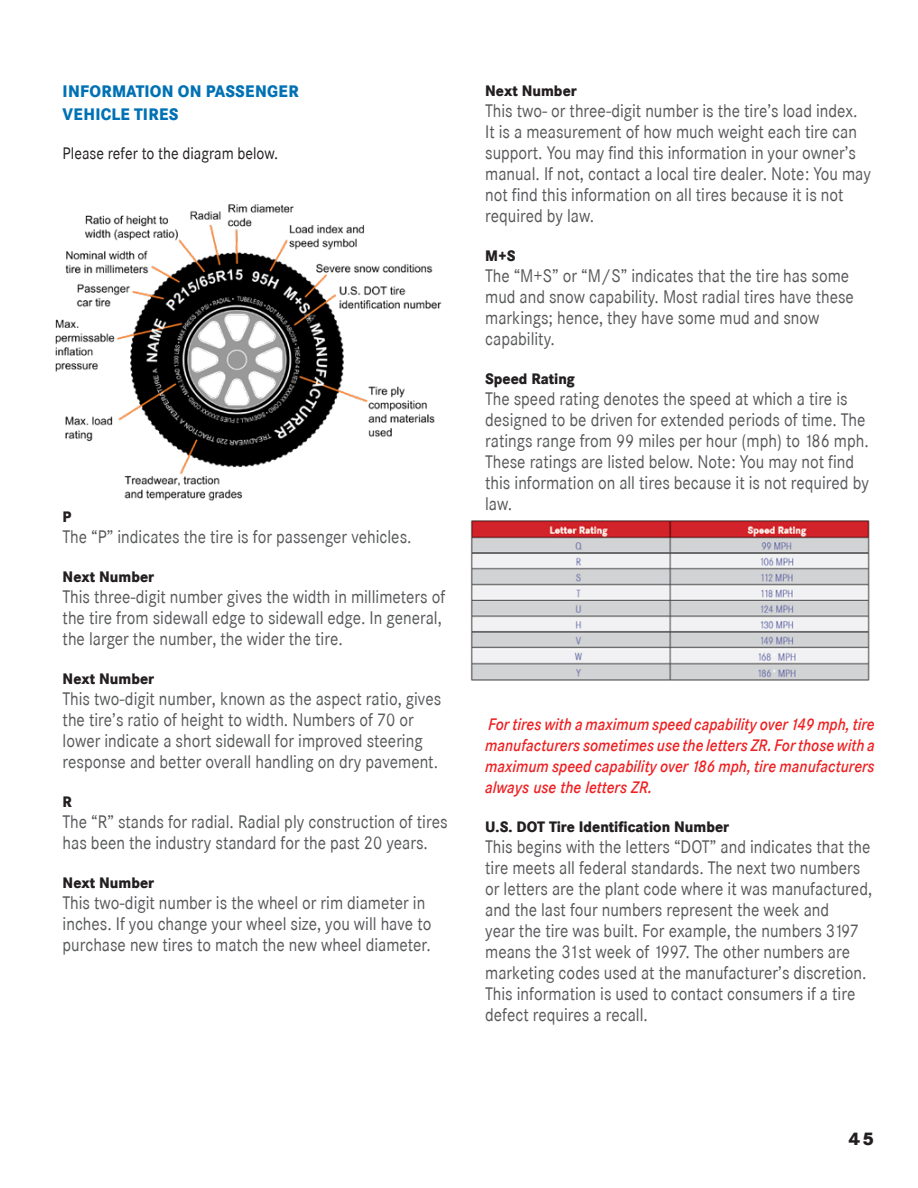
<style>
.page{position:relative;width:918px;height:1188px;background:#fff}
.page>*{position:absolute;margin:0;border:0;box-sizing:border-box;transform-origin:0 0}
.Indented_H2{font:18px/21px "Corporate SBQ";color:#57585a;scale:.9 1}
.t1{font:800 18px "Corporate SBQ";color:#231f20}
.Indented_H2-2{font:italic 500 16.5px/21px "Corporate SBQ";color:#ee2123;text-align:justify;scale:.9 1}
.Indented_H2-3{font:800 16.5px "Corporate SBQ";letter-spacing:.02em;color:#0071b5;scale:.9 1}
.Indented_H2-4{font:16.5px "Corporate SBQ";color:#231f20;scale:.9 1}
.Indented_H2-5{font:800 15px "Corporate SBQ";color:#231f20;scale:.9 1}
</style>
<div class="page">
<img style="left:470px;top:520px;width:400px;height:161px">
<img style="left:55px;top:204px;width:387px;height:297px">
<p class="Indented_H2-3" style="left:63px;top:81px;width:264px">INFORMATION ON PASSENGER</p>
<p class="Indented_H2-3" style="left:63px;top:103px;width:130px">VEHICLE TIRES</p>
<p class="Indented_H2-4" style="left:63px;top:143px;width:241px">Please refer to the diagram below.</p>
<p class="Indented_H2-5" style="left:63px;top:507px;width:11px">P</p>
<p class="Indented_H2" style="left:63px;top:526px;width:389px">The “P” indicates the tire is for passenger vehicles.</p>
<p class="Indented_H2-5" style="left:63px;top:567px;width:103px">Next Number</p>
<p class="Indented_H2" style="left:63px;top:586px;width:427px">This three-digit number gives the width in millimeters of the tire from sidewall edge to sidewall edge. In general, the larger the number, the wider the tire.</p>
<p class="Indented_H2-5" style="left:63px;top:669px;width:103px">Next Number</p>
<p class="Indented_H2" style="left:63px;top:688px;width:422px">This two-digit number, known as the aspect ratio, gives the tire’s ratio of height to width. Numbers of 70 or lower indicate a short sidewall for improved steering response and better overall handling on dry pavement.</p>
<p class="Indented_H2-5" style="left:63px;top:792px;width:12px">R</p>
<p class="Indented_H2" style="left:63px;top:811px;width:429px">The “R” stands for radial. Radial ply construction of tires has been the industry standard for the past 20 years.</p>
<p class="Indented_H2-5" style="left:63px;top:873px;width:103px">Next Number</p>
<p class="Indented_H2" style="left:63px;top:892px;width:411px">This two-digit number is the wheel or rim diameter in inches. If you change your wheel size, you will have to purchase new tires to match the new wheel diameter.</p>
<p class="Indented_H2-5" style="left:485px;top:81px;width:103px">Next Number</p>
<p class="Indented_H2" style="left:485px;top:100px;width:430px">This two- or three-digit number is the tire’s load index.<br>It is a measurement of how much weight each tire can support. You may find this information in your owner’s manual. If not, contact a local tire dealer. Note: You may not find this information on all tires because it is not required by law.</p>
<p class="Indented_H2-5" style="left:485px;top:246px;width:35px">M+S</p>
<p class="Indented_H2" style="left:485px;top:265px;width:411px">The “M+S” or “M/S” indicates that the tire has some mud and snow capability. Most radial tires have these markings; hence, they have some mud and snow capability.</p>
<p class="Indented_H2-5" style="left:485px;top:369px;width:101px">Speed Rating</p>
<p class="Indented_H2" style="left:485px;top:388px;width:428px">The speed rating denotes the speed at which a tire is designed to be driven for extended periods of time. The ratings range from 99 miles per hour (mph) to 186 mph.<br>These ratings are listed below. Note: You may not find this information on all tires because it is not required by law.</p>
<p class="Indented_H2-2" style="left:485px;top:714px;width:434px">For tires with a maximum speed capability over 149 mph, tire manufacturers sometimes use the letters ZR. For those with a maximum speed capability over 186 mph, tire manufacturers always use the letters ZR.</p>
<p class="Indented_H2-5" style="left:485px;top:817px;width:273px">U.S. DOT Tire Identification Number</p>
<p class="Indented_H2" style="left:485px;top:837px;width:431px">This begins with the letters “DOT” and indicates that the tire meets all federal standards. The next two numbers or letters are the plant code where it was manufactured, and the last four numbers represent the week and<br>year the tire was built. For example, the numbers 3197 means the 31st week of 1997. The other numbers are marketing codes used at the manufacturer’s discretion.<br>This information is used to contact consumers if a tire defect requires a recall.</p>
<p class="t1" style="left:848px;top:1127px;width:27px">45</p>
</div>
